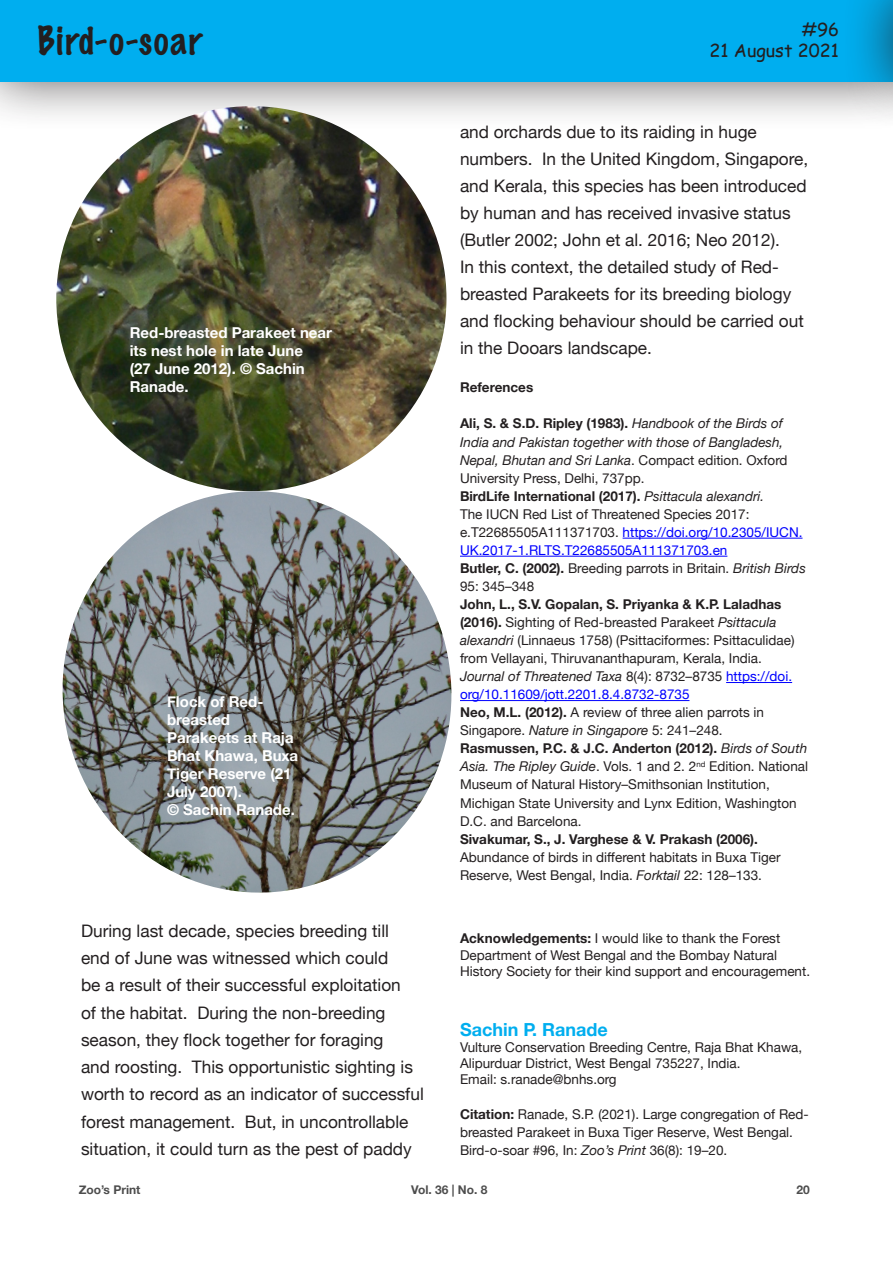
<style>
.page{position:relative;width:893px;height:1263px;background:#fff}
.page>*{position:absolute;margin:0;border:0;box-sizing:border-box;transform-origin:0 0}
.t1{font:100 36px "Marker Felt";letter-spacing:.045em;color:#231f20}
.t2{font:18px "Comic Sans MS";color:#231f20}
.t3{font:700 18px "Helvetica Neue";color:#00aeef}
.t4{font:17.25px/27.3px "Helvetica Neue";color:#231f20}
.t5{font:700 15px/18px "Helvetica Neue";color:#fff}
.smm_author{font:13.5px/18px "Helvetica Neue";color:#231f20}
.t6{font:13.5px/18px "Helvetica Neue";color:#00f}
.t7{font:italic 13.5px/18px "Helvetica Neue";color:#231f20}
.t8{font:700 13.5px "Helvetica Neue";color:#231f20}
.t9{font:700 12px "Helvetica Neue";color:#4d4d4d}
.s1{font-weight:700;font-style:normal}
.s2{font-style:normal}
.s3{font-weight:700;color:#231f20}
.s4{font-style:italic;color:#231f20}
.s5{color:#231f20}
.s6{font-weight:700}
.s7{font-style:italic}
.s8{color:#00f}
</style>
<div class="page">
<div style="left:0;top:0;width:893px;height:132px;background:#231f20;opacity:.75"></div>
<div style="left:0;top:0;width:893px;height:81px;background:#00aeef"></div>
<div style="left:842px;top:0;width:51px;height:132px;background:#231f20;opacity:.75"></div>
<hr style="left:892px;top:0;width:1px;height:81px;background:#00aeef">
<img style="left:56px;top:106px;width:390px;height:385px">
<img style="left:62px;top:491px;width:407px;height:402px">
<hr style="left:623px;top:538px;width:179px;height:1px;background:#00f">
<hr style="left:460px;top:556px;width:267px;height:1px;background:#00f">
<hr style="left:726px;top:682px;width:66px;height:1px;background:#00f">
<hr style="left:460px;top:700px;width:229px;height:1px;background:#00f">
<h1 class="t1" style="left:38px;top:12px;width:166px">Bird-o-soar</h1>
<p class="t5" style="left:130px;top:324px;width:204px">Red-breasted Parakeet near its nest hole in late June<br>(27 June 2012). © Sachin<br>Ranade.</p>
<p class="t5" style="left:167px;top:693px;width:133px">Flock of Red&shy;breasted<br>Parakeets at Raja<br>Bhat Khawa, Buxa<br>Tiger Reserve (21<br>July 2007).</p>
<p class="t5" style="left:167px;top:801px;width:129px">© Sachin Ranade.</p>
<p class="t4" style="left:81px;top:918px;width:344px">During last decade, species breeding till<br>end of June was witnessed which could<br>be a result of their successful exploitation<br>of the habitat. During the non-breeding season, they flock together for foraging<br>and roosting. This opportunistic sighting is worth to record as an indicator of successful forest management. But, in uncontrollable situation, it could turn as the pest of paddy</p>
<h2 class="t2" style="left:802px;top:16px;width:39px">#96</h2>
<h2 class="t2" style="left:709px;top:37px;width:131px">21 August 2021</h2>
<p class="t4" style="left:460px;top:119px;width:350px">and orchards due to its raiding in huge numbers. In the United Kingdom, Singapore, and Kerala, this species has been introduced by human and has received invasive status (Butler 2002; John et al. 2016; Neo 2012).<br>In this context, the detailed study of Red&shy;breasted Parakeets for its breeding biology and flocking behaviour should be carried out in the Dooars landscape.</p>
<p class="t8" style="left:460px;top:377px;width:75px">References</p>
<p class="t7" style="left:460px;top:415px;width:329px"><span class="s1">Ali, S. &amp; S.D. Ripley (1983).</span> Handbook of the Birds of India and Pakistan together with those of Bangladesh, Nepal, Bhutan and Sri Lanka<span class="s2">. Compact edition. Oxford University Press, Delhi, 737pp.</span></p>
<p class="t6" style="left:460px;top:488px;width:344px"><span class="s3">BirdLife International (2017).</span> <span class="s4">Psittacula alexandri.<br></span><span class="s5">The IUCN Red List of Threatened Species 2017: e.T22685505A111371703.</span> https://doi.org/10.2305/IUCN.<br>UK.2017-1.RLTS.T22685505A111371703.en</p>
<p class="smm_author" style="left:460px;top:560px;width:347px"><span class="s6">Butler, C. (2002).</span> Breeding parrots in Britain. <span class="s7">British Birds<br></span>95: 345–348</p>
<p class="smm_author" style="left:460px;top:596px;width:336px"><span class="s6">John, L., S.V. Gopalan, S. Priyanka &amp; K.P. Laladhas (2016).</span> Sighting of Red-breasted Parakeet <span class="s7">Psittacula alexandri</span> (Linnaeus 1758) (Psittaciformes: Psittaculidae) from Vellayani, Thiruvananthapuram, Kerala, India.<br><span class="s7">Journal of Threatened Taxa</span> 8(4): 8732–8735 <span class="s8">https://doi. org/10.11609/jott.2201.8.4.8732-8735</span></p>
<p class="smm_author" style="left:460px;top:704px;width:306px"><span class="s6">Neo, M.L. (2012).</span> A review of three alien parrots in<br>Singapore. <span class="s7">Nature in Singapore</span> 5: 241–248.</p>
<p class="smm_author" style="left:460px;top:740px;width:350px"><span class="s6">Rasmussen, P.C. &amp; J.C. Anderton (2012).</span> <span class="s7">Birds of South Asia. The Ripley Guide</span>. Vols. 1 and 2. 2<sup>nd</sup> Edition. National Museum of Natural History–Smithsonian Institution, Michigan State University and Lynx Edition, Washington D.C. and Barcelona.</p>
<p class="smm_author" style="left:460px;top:830px;width:322px"><span class="s6">Sivakumar, S., J. Varghese &amp; V. Prakash (2006).<br></span>Abundance of birds in different habitats in Buxa Tiger<br>Reserve, West Bengal, India. <span class="s7">Forktail</span> 22: 128–133.</p>
<p class="smm_author" style="left:460px;top:931px;width:352px;line-height:16.5px"><span class="s6">Acknowledgements:</span> I would like to thank the Forest<br>Department of West Bengal and the Bombay Natural<br>History Society for their kind support and encouragement.</p>
<p class="t3" style="left:460px;top:1015px;width:149px">Sachin P. Ranade</p>
<p class="smm_author" style="left:460px;top:1039px;width:344px;line-height:16.2px">Vulture Conservation Breeding Centre, Raja Bhat Khawa,<br>Alipurduar District, West Bengal 735227, India.</p>
<p class="smm_author" style="left:460px;top:1071px;width:158px">Email: s.ranade@bnhs.org</p>
<p class="smm_author" style="left:460px;top:1105px;width:350px"><span class="s6">Citation:</span> Ranade, S.P. (2021). Large congregation of Red&shy;breasted Parakeet in Buxa Tiger Reserve, West Bengal.<br>Bird-o-soar #96, In: <span class="s7">Zoo’s Print</span> 36(8): 19–20.</p>
<p class="t9" style="left:79px;top:1180px;width:63px">Zoo’s Print</p>
<p class="t9" style="left:411px;top:1180px;width:78px">Vol. 36 | No. 8</p>
<p class="t9" style="left:796px;top:1180px;width:15px">20</p>
</div>
